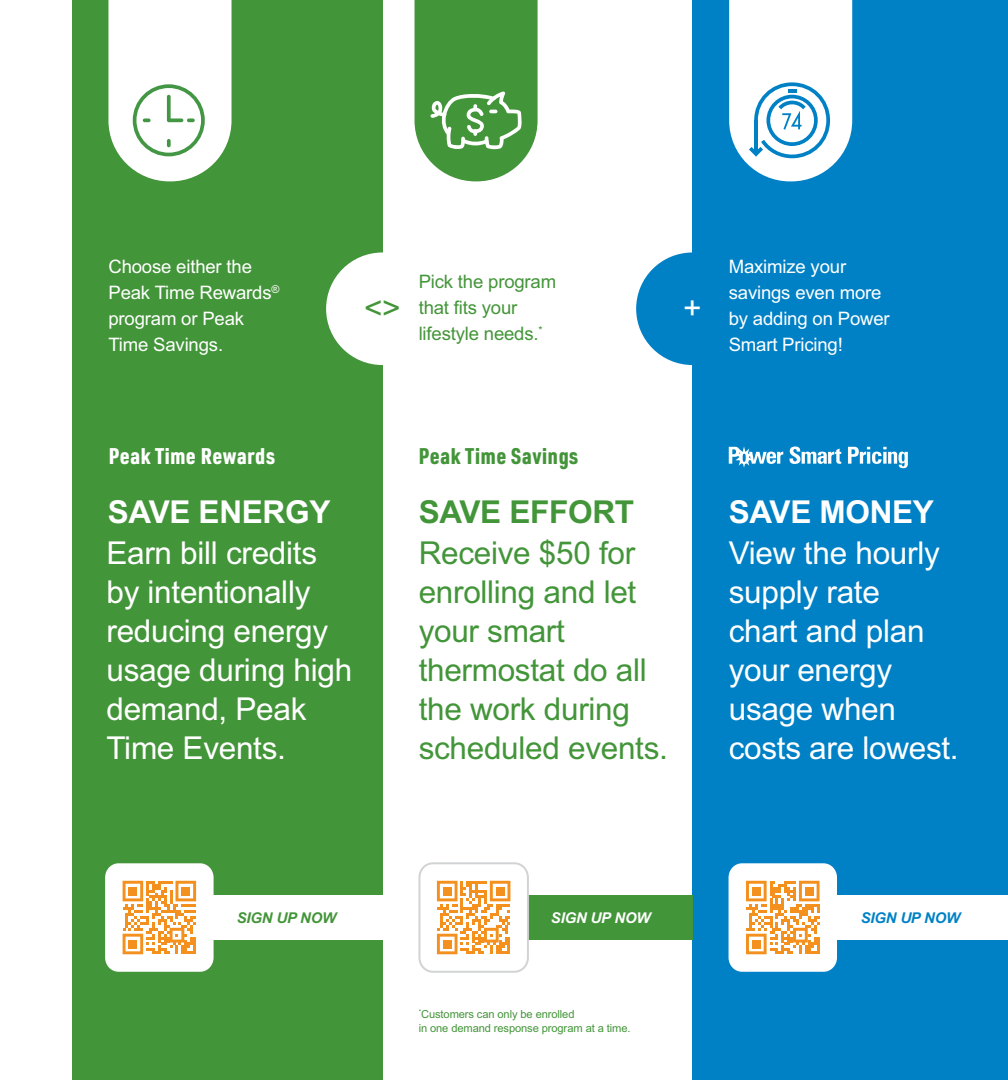
<style>
.page{position:relative;width:1008px;height:1080px;background:#fff}
.page>*{position:absolute;margin:0;border:0;box-sizing:border-box;transform-origin:0 0}
.t1{font:31.6px/39px "Arial";letter-spacing:-.01em;color:#fff}
.t2{font:31.6px/39px "Arial";letter-spacing:-.01em;color:#439539}
.t3{font:700 31.6px "Arial";letter-spacing:-.01em;color:#fff}
.t4{font:700 31.6px "Arial";letter-spacing:-.01em;color:#439539}
.t5{font:900 22.2px "URWDIN Cond";letter-spacing:.025em;color:#fff}
.t6{font:900 22.2px "URWDIN Cond";letter-spacing:.03em;color:#439539}
.t7{font:18.6px/26px "Arial";letter-spacing:-.01em;color:#fff}
.t8{font:18.6px/26px "Arial";letter-spacing:-.01em;color:#439539}
.t9{font:italic 700 14.8px "Arial";letter-spacing:-.01em;color:#439539}
.t10{font:italic 700 14.8px "Arial";letter-spacing:-.01em;color:#fff}
.t11{font:italic 700 14.8px "Arial";letter-spacing:-.01em;color:#0081c6}
.t12{font:11.2px/14.8px "Arial";letter-spacing:-.01em;color:#439539}
</style>
<div class="page">
<div style="left:72px;top:0;width:310px;height:1080px;background:#439539"></div>
<div style="left:692px;top:0;width:316px;height:1080px;background:#0081c6"></div>
<div style="left:210px;top:895px;width:181px;height:45px;background:#fff"></div>
<div style="left:835px;top:895px;width:173px;height:45px;background:#fff"></div>
<div style="left:528px;top:895px;width:164px;height:45px;background:#439539"></div>
<svg style="left:108px;top:0;width:124px;height:181px;background:#e7f1e7"></svg>
<svg style="left:415px;top:0;width:123px;height:181px;background:#5ba252"></svg>
<svg style="left:729px;top:0;width:123px;height:181px;background:#d9ecf6"></svg>
<svg style="left:789px;top:447px;width:52px;height:17px"></svg>
<svg style="left:848px;top:447px;width:60px;height:21px"></svg>
<svg style="left:729px;top:446px;width:54px;height:22px"></svg>
<div style="left:326px;top:252px;width:113px;height:113px;background:#fff;border-radius:50%"></div>
<div style="left:636px;top:252px;width:113px;height:113px;background:#0081c6;border-radius:50%"></div>
<svg style="left:729px;top:863px;width:108px;height:109px;background:#f7e1c5"></svg>
<div style="left:752px;top:940px;width:9px;height:8px;background:#f4901d"></div>
<svg style="left:105px;top:863px;width:109px;height:109px;background:#f8e1c3"></svg>
<div style="left:128px;top:940px;width:9px;height:8px;background:#f4901d"></div>
<svg style="left:418px;top:862px;width:111px;height:111px"></svg>
<div style="left:443px;top:940px;width:9px;height:8px;background:#f4901d"></div>
<p class="t7" style="left:108px;top:254px;width:172px">Choose either the<br>Peak Time Rewards<sup>® </sup>program or Peak<br>Time Savings.</p>
<p class="t8" style="left:419px;top:269px;width:139px">Pick the program that fits your lifestyle needs.<sup>*</sup></p>
<p class="t2" style="left:364px;top:289px;width:38px">&lt;&gt;</p>
<p class="t1" style="left:683px;top:289px;width:20px">+</p>
<p class="t7" style="left:729px;top:254px;width:162px">Maximize your savings even more by adding on Power<br>Smart Pricing!</p>
<p class="t5" style="left:109px;top:440px;width:168px">Peak Time Rewards</p>
<p class="t6" style="left:419px;top:440px;width:161px">Peak Time Savings</p>
<p class="t3" style="left:108px;top:491px;width:224px">SAVE ENERGY</p>
<p class="t1" style="left:106px;top:534px;width:247px">Earn bill credits by intentionally reducing energy usage during high demand, Peak<br>Time Events.</p>
<p class="t4" style="left:419px;top:491px;width:217px">SAVE EFFORT</p>
<p class="t3" style="left:729px;top:491px;width:207px">SAVE MONEY</p>
<p class="t2" style="left:419px;top:534px;width:251px">Receive $50 for enrolling and let your smart thermostat do all the work during scheduled events.</p>
<p class="t1" style="left:729px;top:534px;width:231px">View the hourly supply rate<br>chart and plan your energy usage when costs are lowest.</p>
<p class="t9" style="left:237px;top:908px;width:101px">SIGN UP NOW</p>
<p class="t10" style="left:551px;top:908px;width:101px">SIGN UP NOW</p>
<p class="t11" style="left:861px;top:908px;width:101px">SIGN UP NOW</p>
<p class="t12" style="left:419px;top:1006px;width:213px"><sup>*</sup>Customers can only be enrolled<br>in one demand response program at a time.</p>
</div>
